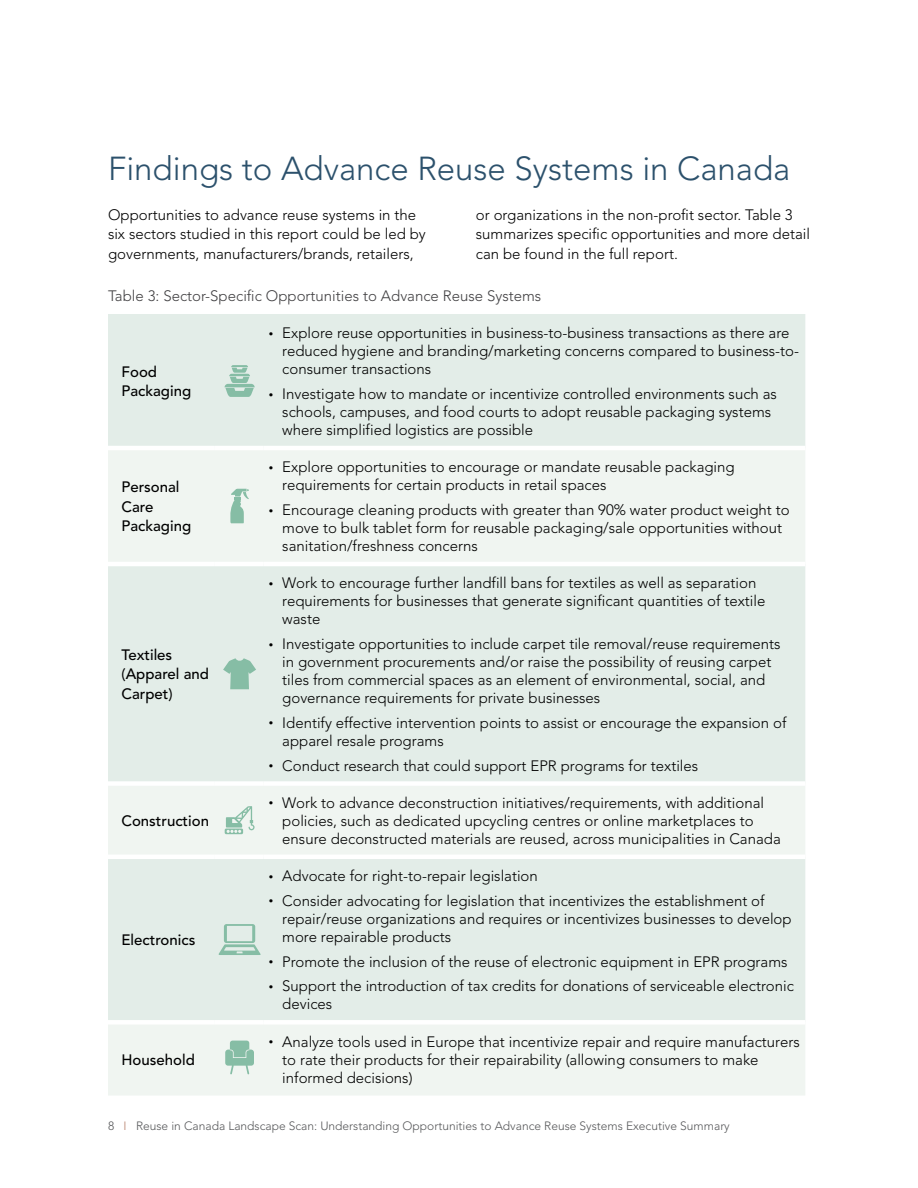
<style>
.page{position:relative;width:918px;height:1188px;background:#fff}
.page>*{position:absolute;margin:0;border:0;box-sizing:border-box;transform-origin:0 0}
.t1{font:300 33px "Avenir LT Std";color:#2c516c}
.t2{font:300 15px/18px "Avenir LT Std";color:#000}
.t3{font:500 15px/19.5px "Avenir LT Std";color:#000}
.t4{font:300 15px "Avenir LT Std";color:#414042}
.t5{font:300 12px "Avenir LT Std";color:#58595b}
.s1{font-size:9px}
.s2{color:#b98471}
</style>
<div class="page">
<div style="left:108px;top:314px;width:697px;height:132px;background:#e3ede8"></div>
<svg style="left:108px;top:450px;width:697px;height:645px;fill:#e3ede8"></svg>
<hr style="left:108px;top:562px;width:107px;height:4px;background:#fff">
<hr style="left:215px;top:562px;width:48px;height:4px;background:#fff">
<hr style="left:263px;top:562px;width:542px;height:4px;background:#fff">
<div style="left:108px;top:781px;width:107px;height:5px;background:#fff"></div>
<div style="left:215px;top:781px;width:48px;height:5px;background:#fff"></div>
<div style="left:263px;top:781px;width:542px;height:5px;background:#fff"></div>
<hr style="left:108px;top:855px;width:107px;height:4px;background:#fff">
<hr style="left:215px;top:855px;width:48px;height:4px;background:#fff">
<hr style="left:263px;top:855px;width:542px;height:4px;background:#fff">
<div style="left:108px;top:1020px;width:107px;height:5px;background:#fff"></div>
<div style="left:215px;top:1020px;width:48px;height:5px;background:#fff"></div>
<div style="left:263px;top:1020px;width:542px;height:5px;background:#fff"></div>
<svg style="left:225px;top:365px;width:30px;height:32px"></svg>
<svg style="left:230px;top:489px;width:19px;height:34px"></svg>
<svg style="left:223px;top:658px;width:33px;height:31px"></svg>
<svg style="left:225px;top:806px;width:30px;height:28px"></svg>
<svg style="left:218px;top:924px;width:43px;height:31px"></svg>
<svg style="left:225px;top:1041px;width:29px;height:33px"></svg>
<h1 class="t1" style="left:108px;top:149px;width:684px">Findings to Advance Reuse Systems in Canada</h1>
<p class="t2" style="left:108px;top:205px;width:319px;line-height:19.5px">Opportunities to advance reuse systems in the six sectors studied in this report could be led by governments, manufacturers/brands, retailers,</p>
<p class="t2" style="left:476px;top:205px;width:336px;line-height:19.5px">or organizations in the non-profit sector. Table 3 summarizes specific opportunities and more detail can be found in the full report.</p>
<p class="t4" style="left:108px;top:287px;width:435px">Table 3: Sector-Specific Opportunities to Advance Reuse Systems</p>
<p class="t3" style="left:122px;top:362px;width:71px">Food<br>Packaging</p>
<p class="t3" style="left:121px;top:478px;width:71px">Personal<br>Care<br>Packaging</p>
<p class="t3" style="left:121px;top:645px;width:89px">Textiles (Apparel and<br>Carpet)</p>
<p class="t3" style="left:121px;top:811px;width:89px">Construction</p>
<p class="t3" style="left:121px;top:931px;width:75px">Electronics</p>
<p class="t3" style="left:121px;top:1050px;width:75px">Household</p>
<p class="t2" style="left:282px;top:324px;width:518px;text-indent:-14px"><span class="s1">•</span> Explore reuse opportunities in business-to-business transactions as there are reduced hygiene and branding/marketing concerns compared to business-to&shy;consumer transactions</p>
<p class="t2" style="left:282px;top:385px;width:496px;text-indent:-14px"><span class="s1">•</span> Investigate how to mandate or incentivize controlled environments such as schools, campuses, and food courts to adopt reusable packaging systems where simplified logistics are possible</p>
<p class="t2" style="left:282px;top:458px;width:454px;text-indent:-14px"><span class="s1">•</span> Explore opportunities to encourage or mandate reusable packaging requirements for certain products in retail spaces</p>
<p class="t2" style="left:282px;top:501px;width:509px;text-indent:-14px"><span class="s1">•</span> Encourage cleaning products with greater than 90% water product weight to move to bulk tablet form for reusable packaging/sale opportunities without sanitation/freshness concerns</p>
<p class="t2" style="left:282px;top:574px;width:485px;text-indent:-14px"><span class="s1">•</span> Work to encourage further landfill bans for textiles as well as separation requirements for businesses that generate significant quantities of textile waste</p>
<p class="t2" style="left:282px;top:635px;width:500px;text-indent:-14px"><span class="s1">•</span> Investigate opportunities to include carpet tile removal/reuse requirements in government procurements and/or raise the possibility of reusing carpet tiles from commercial spaces as an element of environmental, social, and governance requirements for private businesses</p>
<p class="t2" style="left:282px;top:714px;width:506px;text-indent:-14px"><span class="s1">•</span> Identify effective intervention points to assist or encourage the expansion of apparel resale programs</p>
<p class="t2" style="left:269px;top:756px;width:431px"><span class="s1">•</span> Conduct research that could support EPR programs for textiles</p>
<p class="t2" style="left:282px;top:794px;width:500px;text-indent:-14px"><span class="s1">•</span> Work to advance deconstruction initiatives/requirements, with additional policies, such as dedicated upcycling centres or online marketplaces to ensure deconstructed materials are reused, across municipalities in Canada</p>
<p class="t2" style="left:269px;top:867px;width:271px"><span class="s1">•</span> Advocate for right-to-repair legislation</p>
<p class="t2" style="left:282px;top:892px;width:511px;text-indent:-14px"><span class="s1">•</span> Consider advocating for legislation that incentivizes the establishment of repair/reuse organizations and requires or incentivizes businesses to develop more repairable products</p>
<p class="t2" style="left:269px;top:952px;width:520px"><span class="s1">•</span> Promote the inclusion of the reuse of electronic equipment in EPR programs</p>
<p class="t2" style="left:282px;top:977px;width:513px;text-indent:-14px"><span class="s1">•</span> Support the introduction of tax credits for donations of serviceable electronic devices</p>
<p class="t2" style="left:282px;top:1032px;width:519px;text-indent:-14px"><span class="s1">•</span> Analyze tools used in Europe that incentivize repair and require manufacturers to rate their products for their repairability (allowing consumers to make informed decisions)</p>
<p class="t5" style="left:108px;top:1119px;width:623px">8 <span class="s2">I</span> Reuse in Canada Landscape Scan: Understanding Opportunities to Advance Reuse Systems Executive Summary</p>
</div>
